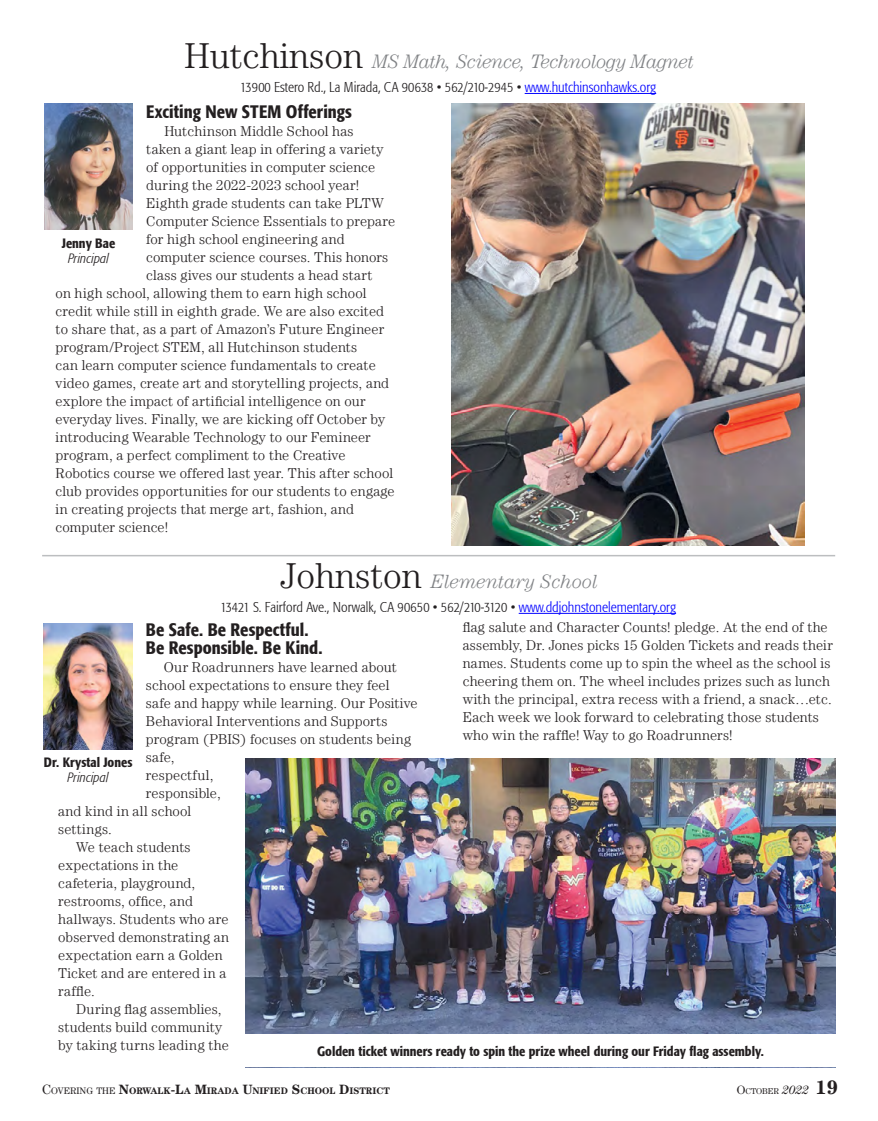
<style>
.page{position:relative;width:878px;height:1121px;background:#fff}
.page>*{position:absolute;margin:0;border:0;box-sizing:border-box;transform-origin:0 0}
.t1{font:italic 300 19.5px "Century LT";letter-spacing:-.025em;color:#808285}
.t2{font:italic 300 19.5px "Century LT";letter-spacing:-.005em;color:#808285}
.t3{font:500 condensed 18px/18px "Formata";letter-spacing:.005em;color:#231f20}
.t4{font:300 14.25px/18px "Century LT";letter-spacing:.01em;color:#231f20}
.t5{font:300 condensed 14.25px "Formata";color:#221f20}
.t6{font:500 condensed 13.5px "Formata";color:#231f20}
.t7{font:italic 300 condensed 13.5px "Formata";letter-spacing:.005em;color:#231f20}
.t8{font:700 9.45px "Century LT";color:#231f20}
.t9{font:8.4px "Century LT";color:#231f20}
.s1{font-style:normal;font-size:36px;color:#231f20}
.s2{color:#00f}
.s3{font-weight:400;font-size:13.5px}
.s4{font-weight:400}
.s5{font-size:13.5px}
.s6{font-size:12px}
.s7{font-style:italic;font-size:12px}
.s8{font-weight:700;font-size:19.5px}
</style>
<div class="page">
<hr style="left:524px;top:93px;width:132px;height:1px;background:#00f">
<img style="left:44px;top:104px;width:88px;height:126px">
<img style="left:451px;top:104px;width:353px;height:442px">
<hr style="left:518px;top:613px;width:158px;height:1px;background:#00f">
<img style="left:44px;top:623px;width:88px;height:126px">
<img style="left:246px;top:758px;width:589px;height:276px">
<hr style="left:42px;top:555px;width:793px;height:1px;background:#bcbec0">
<h1 class="t1" style="left:184px;top:51px;width:511px"><span class="s1">Hutchinson</span> MS Math, Science, Technology Magnet</h1>
<p class="t5" style="left:240px;top:79px;width:417px">13900 Estero Rd., La Mirada, CA 90638 • 562/210-2945 • <span class="s2">www.hutchinsonhawks.org</span></p>
<p class="t3" style="left:146px;top:102px;width:207px">Exciting New STEM Offerings</p>
<p class="t4" style="left:164px;top:122px;width:191px">Hutchinson Middle School has</p>
<p class="t4" style="left:146px;top:140px;width:239px">taken a giant leap in offering a variety</p>
<p class="t4" style="left:146px;top:158px;width:230px">of opportunities in computer science</p>
<p class="t4" style="left:146px;top:176px;width:214px">during the 2022-2023 school year!</p>
<p class="t4" style="left:146px;top:194px;width:239px">Eighth grade students can take PLTW</p>
<p class="t4" style="left:146px;top:212px;width:250px">Computer Science Essentials to prepare</p>
<p class="t4" style="left:146px;top:230px;width:200px">for high school engineering and</p>
<p class="t4" style="left:146px;top:248px;width:243px">computer science courses. This honors</p>
<p class="t4" style="left:146px;top:266px;width:228px">class gives our students a head start</p>
<p class="t4" style="left:56px;top:284px;width:312px">on high school, allowing them to earn high school</p>
<p class="t4" style="left:56px;top:302px;width:330px">credit while still in eighth grade. We are also excited</p>
<p class="t4" style="left:56px;top:320px;width:330px">to share that, as a part of Amazon’s Future Engineer</p>
<p class="t4" style="left:56px;top:338px;width:303px">program/Project STEM, all Hutchinson students</p>
<p class="t4" style="left:56px;top:356px;width:322px">can learn computer science fundamentals to create</p>
<p class="t4" style="left:56px;top:374px;width:335px">video games, create art and storytelling projects, and</p>
<p class="t4" style="left:56px;top:392px;width:311px">explore the impact of artificial intelligence on our</p>
<p class="t4" style="left:56px;top:410px;width:331px">everyday lives. Finally, we are kicking off October by</p>
<p class="t4" style="left:56px;top:428px;width:317px">introducing Wearable Technology to our Femineer</p>
<p class="t4" style="left:56px;top:446px;width:291px">program, a perfect compliment to the Creative</p>
<p class="t4" style="left:56px;top:464px;width:339px">Robotics course we offered last year. This after school</p>
<p class="t4" style="left:56px;top:482px;width:340px">club provides opportunities for our students to engage</p>
<p class="t4" style="left:56px;top:500px;width:300px">in creating projects that merge art, fashion, and</p>
<p class="t4" style="left:56px;top:518px;width:114px">computer science!</p>
<p class="t6" style="left:62px;top:235px;width:55px">Jenny Bae</p>
<p class="t7" style="left:68px;top:250px;width:42px">Principal</p>
<h1 class="t2" style="left:280px;top:570px;width:319px"><span class="s1">Johnston</span> Elementary School</h1>
<p class="t5" style="left:220px;top:599px;width:457px">13421 S. Fairford Ave., Norwalk, CA 90650 • 562/210-3120 • <span class="s2">www.ddjohnstonelementary.org</span></p>
<p class="t4" style="left:462px;top:617px;width:372px">flag salute and Character Counts! pledge. At the end of the assembly, Dr. Jones picks 15 Golden Tickets and reads their names. Students come up to spin the wheel as the school is cheering them on. The wheel includes prizes such as lunch with the principal, extra recess with a friend, a snack…etc.<br>Each week we look forward to celebrating those students who win the raffle! Way to go Roadrunners!</p>
<p class="t3" style="left:146px;top:620px;width:178px">Be Safe. Be Respectful.<br>Be Responsible. Be Kind.</p>
<p class="t4" style="left:164px;top:657px;width:234px">Our Roadrunners have learned about</p>
<p class="t4" style="left:146px;top:675px;width:245px">school expectations to ensure they feel</p>
<p class="t4" style="left:146px;top:693px;width:273px">safe and happy while learning. Our Positive</p>
<p class="t4" style="left:146px;top:711px;width:243px">Behavioral Interventions and Supports</p>
<p class="t4" style="left:146px;top:729px;width:267px">program (PBIS) focuses on students being</p>
<p class="t4" style="left:146px;top:747px;width:30px">safe,</p>
<p class="t4" style="left:146px;top:765px;width:69px">respectful,</p>
<p class="t4" style="left:146px;top:783px;width:76px">responsible,</p>
<p class="t4" style="left:58px;top:801px;width:134px">and kind in all school</p>
<p class="t4" style="left:58px;top:819px;width:55px">settings.</p>
<p class="t4" style="left:76px;top:837px;width:116px">We teach students</p>
<p class="t4" style="left:58px;top:855px;width:122px">expectations in the</p>
<p class="t4" style="left:58px;top:873px;width:138px">cafeteria, playground,</p>
<p class="t4" style="left:58px;top:891px;width:136px">restrooms, office, and</p>
<p class="t4" style="left:58px;top:909px;width:172px">hallways. Students who are</p>
<p class="t4" style="left:58px;top:927px;width:172px">observed demonstrating an</p>
<p class="t4" style="left:58px;top:945px;width:166px">expectation earn a Golden</p>
<p class="t4" style="left:58px;top:963px;width:169px">Ticket and are entered in a</p>
<p class="t4" style="left:58px;top:981px;width:38px">raffle.</p>
<p class="t4" style="left:76px;top:999px;width:147px">During flag assemblies,</p>
<p class="t4" style="left:58px;top:1017px;width:166px">students build community</p>
<p class="t4" style="left:58px;top:1035px;width:172px">by taking turns leading the</p>
<p class="t6" style="left:44px;top:754px;width:90px">Dr. Krystal Jones</p>
<p class="t7" style="left:68px;top:770px;width:42px">Principal</p>
<p class="t6" style="left:317px;top:1042px;width:448px">Golden ticket winners ready to spin the prize wheel during our Friday flag assembly.</p>
<p class="t8" style="left:42px;top:1085px;width:349px"><span class="s3">C</span><span class="s4">OVERING THE</span> <span class="s5">N</span>ORWALK<span class="s5">-L</span>A <span class="s5">M</span>IRADA <span class="s5">U</span>NIFIED <span class="s5">S</span>CHOOL <span class="s5">D</span>ISTRICT</p>
<p class="t9" style="left:736px;top:1086px;width:103px"><span class="s6">O</span>CTOBER <span class="s7">2022</span> <span class="s8">19</span></p>
</div>
